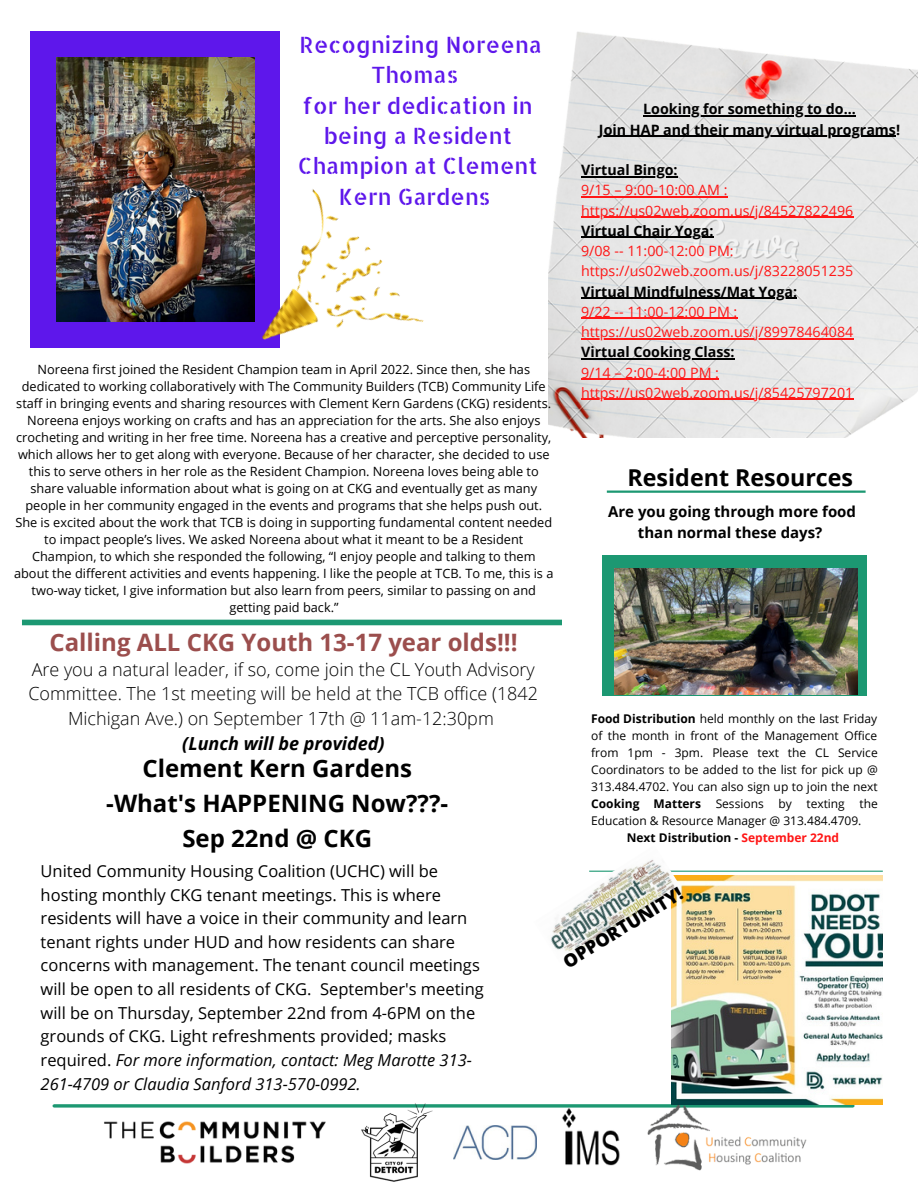
<style>
.page{position:relative;width:918px;height:1188px;background:#fff}
.page>*{position:absolute;margin:0;border:0;box-sizing:border-box;transform-origin:0 0}
.t1{font:700 24px/34.8px "Open Sans";color:#000;text-align:center}
.t2{font:700 24px "Open Sans";color:#9b4e4d}
.t3{font:700 23.25px "Open Sans";color:#000}
.t4{font:22.5px/30.3px "Allerta Stencil";color:#5e17eb;text-align:center}
.t5{font:300 18px/24.8px "Open Sans";color:#000;text-align:center}
.t6{font:italic 700 18px "Open Sans";color:#000}
.t7{font:800 18px "Open Sans";color:#000}
.t8{font:16.5px/23.7px "Open Sans";color:#000}
.t9{font:700 15px/21.3px "Open Sans";color:#000;text-align:center}
.t10{font:14.25px/20.2px "Open Sans";color:#ff1616}
.t11{font:700 14.25px/20.2px "Open Sans";color:#000;text-align:center}
.t12{font:12.75px/17px "Open Sans";color:#000;text-align:center}
.t13{font:12px "Open Sans";color:#000}
.t14{font:700 12px "Open Sans";color:#000}
.s1{font-style:italic}
.s2{font-weight:700}
.s3{color:#ff1616}
</style>
<div class="page">
<svg style="left:54px;top:1104px;width:799px;height:4px;background:#3ea787"></svg>
<img style="left:548px;top:32px;width:370px;height:406px">
<img style="left:104px;top:1121px;width:222px;height:43px">
<img style="left:356px;top:1103px;width:76px;height:79px">
<img style="left:453px;top:1126px;width:84px;height:34px">
<img style="left:562px;top:1109px;width:58px;height:56px">
<img style="left:644px;top:1104px;width:170px;height:67px">
<div style="left:602px;top:555px;width:265px;height:141px;background:#1c9872"></div>
<img style="left:614px;top:569px;width:243px;height:126px">
<div style="left:30px;top:31px;width:250px;height:317px;background:#5e17eb"></div>
<hr style="left:607px;top:491px;width:259px;height:2px;background:#1c9872">
<img style="left:254px;top:189px;width:170px;height:151px">
<hr style="left:589px;top:871px;width:294px;height:1px;background:#1c9872">
<div style="left:22px;top:620px;width:540px;height:5px;background:#1c9872"></div>
<img style="left:56px;top:58px;width:198px;height:264px">
<img style="left:671px;top:875px;width:212px;height:230px">
<img style="left:551px;top:859px;width:129px;height:104px">
<hr style="left:643px;top:115px;width:213px;height:2px;background:#000">
<hr style="left:599px;top:136px;width:297px;height:1px;background:#000">
<hr style="left:581px;top:176px;width:97px;height:1px;background:#000">
<hr style="left:581px;top:196px;width:147px;height:2px;background:#ff1616">
<hr style="left:581px;top:217px;width:272px;height:1px;background:#ff1616">
<hr style="left:581px;top:237px;width:132px;height:1px;background:#000">
<hr style="left:581px;top:298px;width:216px;height:1px;background:#000">
<hr style="left:581px;top:318px;width:156px;height:1px;background:#ff1616">
<hr style="left:581px;top:338px;width:272px;height:1px;background:#ff1616">
<hr style="left:581px;top:358px;width:154px;height:2px;background:#000">
<hr style="left:581px;top:379px;width:138px;height:1px;background:#ff1616">
<hr style="left:581px;top:399px;width:272px;height:1px;background:#ff1616">
<h3 class="t4" style="left:298px;top:29px;width:246px">Recognizing Noreena<br>Thomas<br>for her dedication in being a Resident<br>Champion at Clement<br>Kern Gardens</h3>
<p class="t12" style="left:14px;top:360px;width:541px">Noreena first joined the Resident Champion team in April 2022. Since then, she has dedicated to working collaboratively with The Community Builders (TCB) Community Life staff in bringing events and sharing resources with Clement Kern Gardens (CKG) residents.<br>Noreena enjoys working on crafts and has an appreciation for the arts. She also enjoys crocheting and writing in her free time. Noreena has a creative and perceptive personality, which allows her to get along with everyone. Because of her character, she decided to use this to serve others in her role as the Resident Champion. Noreena loves being able to share valuable information about what is going on at CKG and eventually get as many people in her community engaged in the events and programs that she helps push out.<br>She is excited about the work that TCB is doing in supporting fundamental content needed to impact people’s lives. We asked Noreena about what it meant to be a Resident Champion, to which she responded the following, “I enjoy people and talking to them about the different activities and events happening. I like the people at TCB. To me, this is a two-way ticket, I give information but also learn from peers, similar to passing on and getting paid back.”</p>
<h1 class="t2" style="left:50px;top:626px;width:470px">Calling ALL CKG Youth 13-17 year olds!!!</h1>
<h3 class="t5" style="left:28px;top:656px;width:511px">Are you a natural leader, if so, come join the CL Youth Advisory<br>Committee. The 1st meeting will be held at the TCB office (1842<br>Michigan Ave.) on September 17th @ 11am-12:30pm</h3>
<h3 class="t6" style="left:182px;top:731px;width:204px">(Lunch will be provided)</h3>
<h1 class="t1" style="left:106px;top:751px;width:343px">Clement Kern Gardens -What's HAPPENING Now???-<br>Sep 22nd @ CKG</h1>
<p class="t8" style="left:41px;top:859px;width:445px">United Community Housing Coalition (UCHC) will be hosting monthly CKG tenant meetings. This is where residents will have a voice in their community and learn tenant rights under HUD and how residents can share concerns with management. The tenant council meetings will be open to all residents of CKG. September's meeting will be on Thursday, September 22nd from 4-6PM on the grounds of CKG. Light refreshments provided; masks required. <span class="s1">For more information, contact: Meg Marotte 313- 261-4709 or Claudia Sanford 313-570-0992.</span></p>
<p class="t11" style="left:599px;top:99px;width:303px">Looking for something to do...<br>Join HAP and their many virtual programs!</p>
<p class="t11" style="left:581px;top:159px;width:98px">Virtual Bingo:</p>
<p class="t10" style="left:581px;top:180px;width:274px">9/15 – 9:00-10:00 AM : https://us02web.zoom.us/j/84527822496</p>
<p class="t11" style="left:581px;top:220px;width:134px">Virtual Chair Yoga:</p>
<p class="t10" style="left:581px;top:240px;width:274px">9/08 -- 11:00-12:00 PM: https://us02web.zoom.us/j/83228051235</p>
<p class="t11" style="left:581px;top:281px;width:217px">Virtual Mindfulness/Mat Yoga:</p>
<p class="t10" style="left:581px;top:301px;width:274px">9/22 -- 11:00-12:00 PM : https://us02web.zoom.us/j/89978464084</p>
<p class="t11" style="left:581px;top:342px;width:155px">Virtual Cooking Class:</p>
<p class="t10" style="left:581px;top:362px;width:274px">9/14 – 2:00-4:00 PM : https://us02web.zoom.us/j/85425797201</p>
<h2 class="t3" style="left:628px;top:461px;width:227px">Resident Resources</h2>
<p class="t9" style="left:608px;top:500px;width:249px">Are you going through more food than normal these days?</p>
<p class="t13" style="left:591px;top:711px;width:288px"><span class="s2">Food Distribution</span> held monthly on the last Friday</p>
<p class="t13" style="left:591px;top:728px;width:288px">of the month in front of the Management Office</p>
<p class="t13" style="left:591px;top:745px;width:288px">from 1pm - 3pm. Please text the CL Service</p>
<p class="t13" style="left:591px;top:762px;width:288px">Coordinators to be added to the list for pick up @</p>
<p class="t13" style="left:591px;top:779px;width:288px">313.484.4702. You can also sign up to join the next</p>
<p class="t13" style="left:591px;top:796px;width:288px"><span class="s2">Cooking Matters</span> Sessions by texting the</p>
<p class="t13" style="left:591px;top:813px;width:272px">Education &amp; Resource Manager @ 313.484.4709.</p>
<p class="t14" style="left:627px;top:830px;width:214px">Next Distribution - <span class="s3">September 22nd</span></p>
<h3 class="t7" style="left:558px;top:953px;width:138px;rotate:-32deg">OPPORTUNITY!</h3>
</div>
